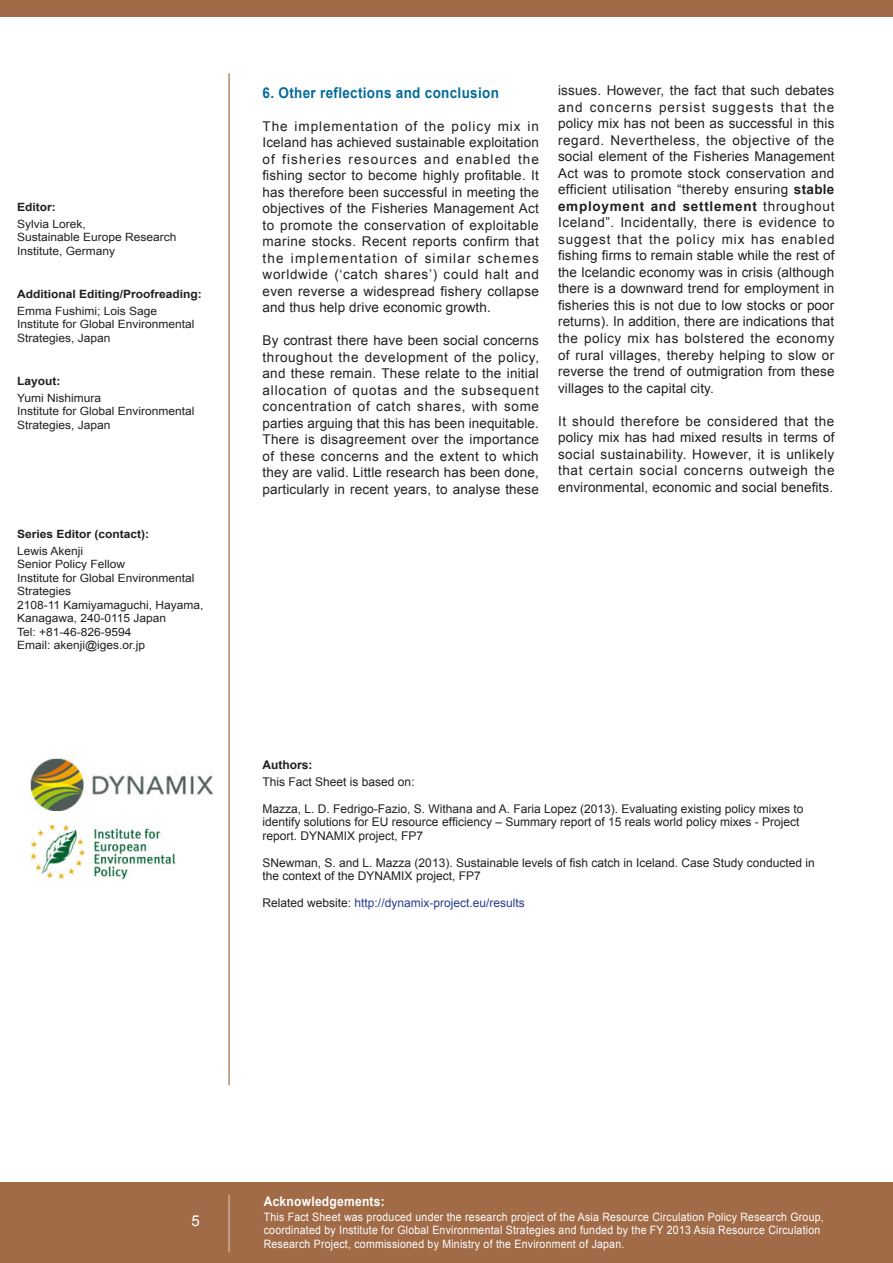
<style>
.page{position:relative;width:893px;height:1263px;background:#fff}
.page>*{position:absolute;margin:0;border:0;box-sizing:border-box;transform-origin:0 0}
.t1{font:15px "Arial";color:#fff}
.t2{font:700 14.85px "Arial";letter-spacing:.025em;color:#056b9a;scale:.91 1}
.t3{font:13.5px/16.5px "Arial";letter-spacing:.01em;color:#231f20;text-align:justify}
.source{font:700 13.2px "Arial";letter-spacing:.025em;color:#fff;scale:.91 1}
.source-2{font:12px/13.5px "Arial";color:#231f20}
.source-3{font:12px "Arial";color:#253f8e}
.source-4{font:11.55px/13.5px "Arial";letter-spacing:.025em;color:#fff;scale:.91 1}
.段落スタイル_1{font:11.4px/13.5px "Arial";color:#231f20;scale:1.05 1}
.段落スタイル_1-2{font:700 11.4px "Arial";color:#231f20;scale:1.05 1}
.s1{font-weight:700}
.s2{color:#231f20}
</style>
<div class="page">
<hr style="left:228px;top:73px;width:2px;height:1012px;background:#a16b47">
<div style="left:0;top:0;width:893px;height:17px;background:#a16b47"></div>
<div style="left:0;top:1182px;width:893px;height:81px;background:#a16b47"></div>
<hr style="left:228px;top:1195px;width:2px;height:57px;background:#fff">
<img style="left:30px;top:759px;width:182px;height:52px">
<img style="left:30px;top:825px;width:146px;height:56px">
<p class="段落スタイル_1-2" style="left:17px;top:200px;width:38px">Editor:</p>
<p class="段落スタイル_1" style="left:17px;top:217px;width:67px">Sylvia Lorek,</p>
<p class="段落スタイル_1" style="left:17px;top:231px;width:153px">Sustainable Europe Research<br>Institute, Germany</p>
<p class="段落スタイル_1-2" style="left:17px;top:287px;width:177px">Additional Editing/Proofreading:</p>
<p class="段落スタイル_1" style="left:17px;top:304px;width:135px">Emma Fushimi; Lois Sage</p>
<p class="段落スタイル_1" style="left:17px;top:318px;width:170px">Institute for Global Environmental<br>Strategies, Japan</p>
<p class="段落スタイル_1-2" style="left:17px;top:374px;width:43px">Layout:</p>
<p class="段落スタイル_1" style="left:17px;top:391px;width:82px">Yumi Nishimura</p>
<p class="段落スタイル_1" style="left:17px;top:405px;width:170px">Institute for Global Environmental<br>Strategies, Japan</p>
<p class="段落スタイル_1-2" style="left:17px;top:526px;width:127px">Series Editor (contact):</p>
<p class="段落スタイル_1" style="left:17px;top:544px;width:64px">Lewis Akenji</p>
<p class="段落スタイル_1" style="left:17px;top:557px;width:104px">Senior Policy Fellow</p>
<p class="段落スタイル_1" style="left:17px;top:571px;width:170px">Institute for Global Environmental<br>Strategies</p>
<p class="段落スタイル_1" style="left:17px;top:598px;width:179px">2108-11 Kamiyamaguchi, Hayama,</p>
<p class="段落スタイル_1" style="left:17px;top:611px;width:144px">Kanagawa, 240-0115 Japan</p>
<p class="段落スタイル_1" style="left:17px;top:625px;width:110px">Tel: +81-46-826-9594</p>
<p class="段落スタイル_1" style="left:17px;top:638px;width:124px">Email: akenji@iges.or.jp</p>
<p class="t2" style="left:263px;top:83px;width:261px">6. Other reflections and conclusion</p>
<p class="t3" style="left:263px;top:118px;width:278px">The implementation of the policy mix in Iceland has achieved sustainable exploitation of fisheries resources and enabled the fishing sector to become highly profitable. It has therefore been successful in meeting the objectives of the Fisheries Management Act to promote the conservation of exploitable marine stocks. Recent reports confirm that the implementation of similar schemes worldwide (‘catch shares’) could halt and even reverse a widespread fishery collapse and thus help drive economic growth.</p>
<p class="t3" style="left:263px;top:333px;width:278px">By contrast there have been social concerns throughout the development of the policy, and these remain. These relate to the initial allocation of quotas and the subsequent concentration of catch shares, with some parties arguing that this has been inequitable.<br>There is disagreement over the importance of these concerns and the extent to which they are valid. Little research has been done, particularly in recent years, to analyse these</p>
<p class="t3" style="left:558px;top:83px;width:278px">issues. However, the fact that such debates and concerns persist suggests that the policy mix has not been as successful in this regard. Nevertheless, the objective of the social element of the Fisheries Management Act was to promote stock conservation and efficient utilisation “thereby ensuring <span class="s1">stable employment and settlement</span> throughout Iceland”. Incidentally, there is evidence to suggest that the policy mix has enabled fishing firms to remain stable while the rest of the Icelandic economy was in crisis (although there is a downward trend for employment in fisheries this is not due to low stocks or poor returns). In addition, there are indications that the policy mix has bolstered the economy of rural villages, thereby helping to slow or reverse the trend of outmigration from these villages to the capital city.</p>
<p class="t3" style="left:558px;top:413px;width:278px">It should therefore be considered that the policy mix has had mixed results in terms of social sustainability. However, it is unlikely that certain social concerns outweigh the environmental, economic and social benefits.</p>
<p class="source-2" style="left:263px;top:757px;width:154px;line-height:16.5px"><span class="s1">Authors:<br></span>This Fact Sheet is based on:</p>
<p class="source-2" style="left:263px;top:802px;width:542px">Mazza, L. D. Fedrigo-Fazio, S. Withana and A. Faria Lopez (2013). Evaluating existing policy mixes to identify solutions for EU resource efficiency – Summary report of 15 reals world policy mixes - Project report. DYNAMIX project, FP7</p>
<p class="source-2" style="left:263px;top:856px;width:554px">SNewman, S. and L. Mazza (2013). Sustainable levels of fish catch in Iceland. Case Study conducted in the context of the DYNAMIX project, FP7</p>
<p class="source-3" style="left:263px;top:895px;width:264px"><span class="s2">Related website:</span> http://dynamix-project.eu/results</p>
<p class="t1" style="left:192px;top:1210px;width:17px">55</p>
<p class="source" style="left:264px;top:1192px;width:135px">Acknowledgements:</p>
<p class="source-4" style="left:264px;top:1210px;width:617px">This Fact Sheet was produced under the research project of the Asia Resource Circulation Policy Research Group, coordinated by Institute for Global Environmental Strategies and funded by the FY 2013 Asia Resource Circulation<br>Research Project, commissioned by Ministry of the Environment of Japan.</p>
</div>
